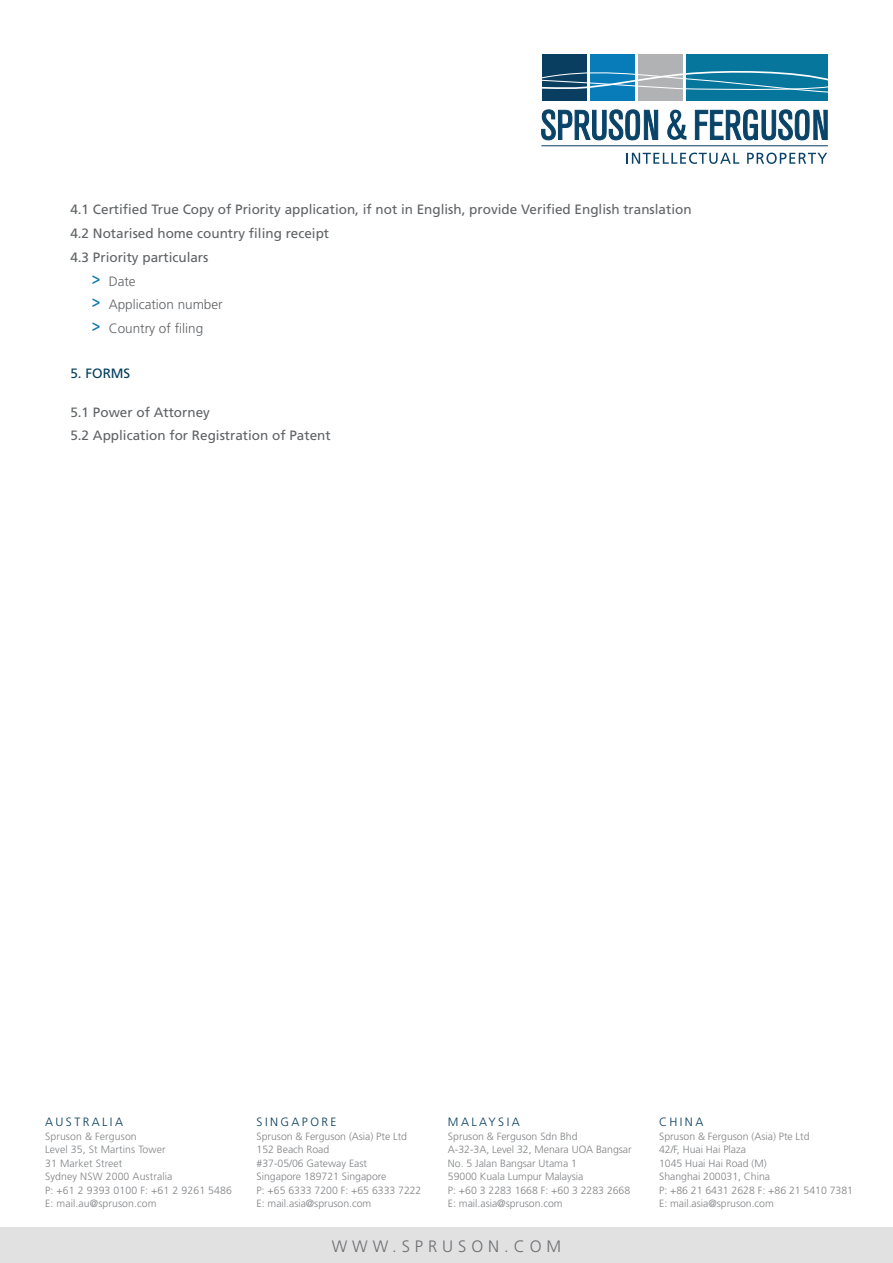
<style>
.page{position:relative;width:893px;height:1263px;background:#fff}
.page>*{position:absolute;margin:0;border:0;box-sizing:border-box;transform-origin:0 0}
.t1{font:300 16.5px "Frutiger";letter-spacing:.3em;color:#6d6e71}
.t2{font:13.5px/23.7px "Frutiger LT Std";color:#5f6265}
.t3{font:300 13.5px "Frutiger LT Std";color:#5f6265}
.t4{font:13.5px "Frutiger LT Std";color:#033c5c}
.t5{font:300 12px "Frutiger";letter-spacing:.2em;color:#033c5c}
.t6{font:300 10.5px/13.5px "Frutiger";color:#808285}
.s1{font-family:"Arial Narrow";font-weight:400;font-size:18px;color:#0076ad}
</style>
<div class="page">
<div style="left:0;top:1228px;width:893px;height:35px;background:#e1e1e2"></div>
<div style="left:542px;top:54px;width:45px;height:47px;background:#0a3e61"></div>
<div style="left:590px;top:54px;width:45px;height:47px;background:#077cb9"></div>
<div style="left:638px;top:54px;width:45px;height:47px;background:#b1b2b4"></div>
<div style="left:686px;top:54px;width:142px;height:47px;background:#06769d"></div>
<svg style="left:542px;top:71px;width:286px;height:22px"></svg>
<hr style="left:541px;top:146px;width:287px;height:1px;background:#0a3e61">
<svg style="left:541px;top:109px;width:117px;height:31px"></svg>
<svg style="left:667px;top:110px;width:19px;height:30px"></svg>
<svg style="left:695px;top:109px;width:133px;height:31px"></svg>
<svg style="left:627px;top:153px;width:112px;height:11px"></svg>
<svg style="left:747px;top:153px;width:80px;height:11px"></svg>
<p class="t2" style="left:70px;top:198px;width:623px">4.1 Certified True Copy of Priority application, if not in English, provide Verified English translation</p>
<p class="t2" style="left:70px;top:221px;width:260px">4.2 Notarised home country filing receipt</p>
<p class="t2" style="left:70px;top:245px;width:140px">4.3 Priority particulars</p>
<p class="t3" style="left:92px;top:273px;width:46px"><span class="s1">&gt;</span> Date</p>
<p class="t3" style="left:92px;top:297px;width:133px"><span class="s1">&gt;</span> Application number</p>
<p class="t3" style="left:92px;top:321px;width:113px"><span class="s1">&gt;</span> Country of filing</p>
<p class="t4" style="left:70px;top:365px;width:62px">5. Forms</p>
<p class="t2" style="left:70px;top:400px;width:262px">5.1 Power of Attorney<br>5.2 Application for Registration of Patent</p>
<p class="t5" style="left:45px;top:1115px;width:79px">AUSTRALIA</p>
<p class="t6" style="left:45px;top:1129px;width:188px">Spruson &amp; Ferguson<br>Level 35, St Martins Tower<br>31 Market Street<br>Sydney NSW 2000 Australia<br>P: +61 2 9393 0100 F: +61 2 9261 5486<br>E: mail.au@spruson.com</p>
<p class="t5" style="left:257px;top:1115px;width:81px">SINGAPORE</p>
<p class="t6" style="left:257px;top:1129px;width:166px">Spruson &amp; Ferguson (Asia) Pte Ltd<br>152 Beach Road<br>#37-05/06 Gateway East<br>Singapore 189721 Singapore<br>P: +65 6333 7200 F: +65 6333 7222<br>E: mail.asia@spruson.com</p>
<p class="t5" style="left:448px;top:1115px;width:73px">MALAYSIA</p>
<p class="t6" style="left:448px;top:1129px;width:185px">Spruson &amp; Ferguson Sdn Bhd<br>A-32-3A, Level 32, Menara UOA Bangsar<br>No. 5 Jalan Bangsar Utama 1<br>59000 Kuala Lumpur Malaysia<br>P: +60 3 2283 1668 F: +60 3 2283 2668<br>E: mail.asia@spruson.com</p>
<h1 class="t1" style="left:332px;top:1236px;width:231px">WWW.SPRUSON.COM</h1>
<p class="t5" style="left:659px;top:1115px;width:46px">CHINA</p>
<p class="t6" style="left:659px;top:1129px;width:195px">Spruson &amp; Ferguson (Asia) Pte Ltd<br>42/F, Huai Hai Plaza<br>1045 Huai Hai Road (M)<br>Shanghai 200031, China<br>P: +86 21 6431 2628 F: +86 21 5410 7381<br>E: mail.asia@spruson.com</p>
</div>
